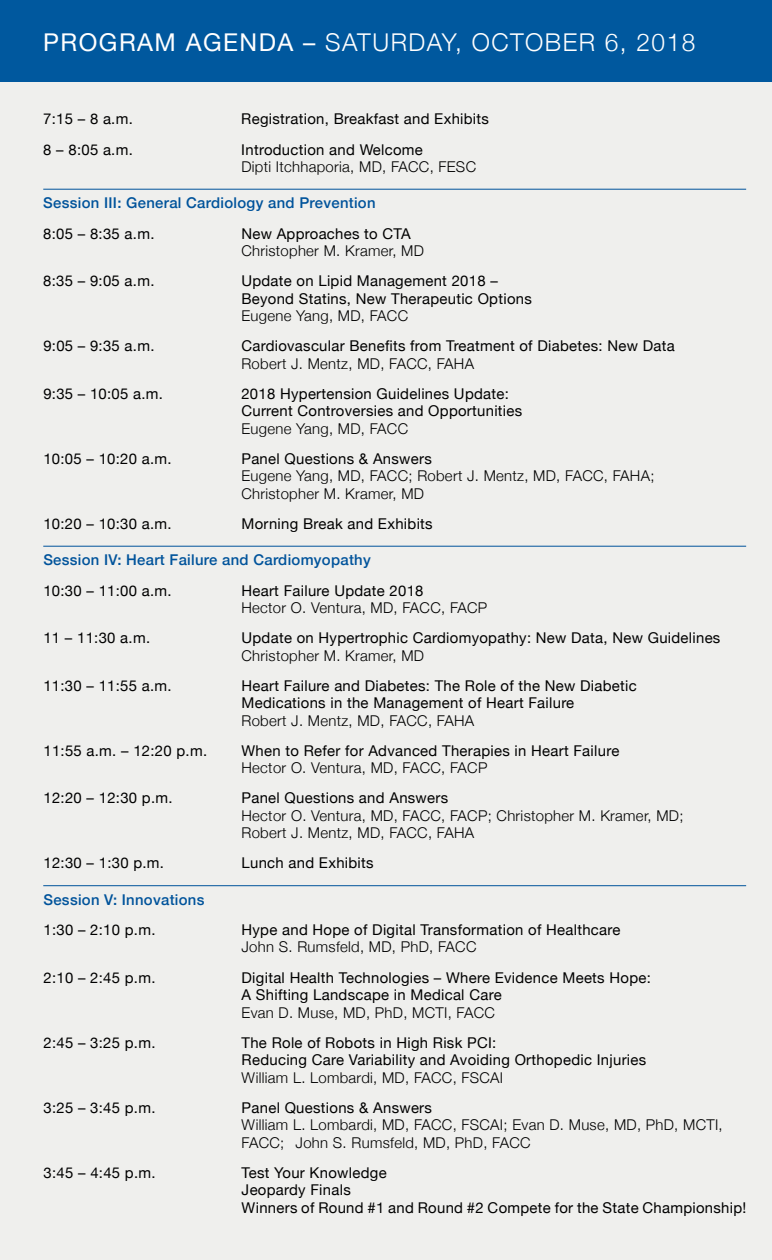
<style>
.page{position:relative;width:772px;height:1260px;background:#efefed}
.page>*{position:absolute;margin:0;border:0;box-sizing:border-box;transform-origin:0 0}
.t1{font:300 24.5px "Helvetica Neue";letter-spacing:.06em;color:#fff}
.t2{font:14.88px/17.5px "Helvetica Neue";letter-spacing:.02em;color:#000}
.t3{font:300 14.88px/17.5px "Helvetica Neue";letter-spacing:.02em;color:#000}
.t4{font:500 14.88px "Helvetica Neue";letter-spacing:.02em;color:#00539b}
.s1{font-weight:400}
</style>
<div class="page">
<div style="left:0;top:0;width:772px;height:82px;background:#00589e"></div>
<hr style="left:43px;top:189px;width:703px;height:1px;background:#00539b">
<hr style="left:43px;top:546px;width:703px;height:1px;background:#00539b">
<hr style="left:43px;top:885px;width:703px;height:1px;background:#00539b">
<h1 class="t1" style="left:43px;top:22px;width:653px"><span class="s1">PROGRAM AGENDA –</span> SATURDAY, OCTOBER 6, 2018</h1>
<p class="t2" style="left:43px;top:111px;width:91px">7:15 – 8 a.m.</p>
<p class="t2" style="left:241px;top:111px;width:249px">Registration, Breakfast and Exhibits</p>
<p class="t2" style="left:43px;top:141px;width:91px">8 – 8:05 a.m.</p>
<p class="t2" style="left:241px;top:141px;width:183px">Introduction and Welcome</p>
<p class="t3" style="left:241px;top:157px;width:236px">Dipti Itchhaporia, MD, FACC, FESC</p>
<p class="t4" style="left:43px;top:191px;width:334px">Session III: General Cardiology and Prevention</p>
<p class="t2" style="left:43px;top:225px;width:113px">8:05 – 8:35 a.m.</p>
<p class="t2" style="left:241px;top:225px;width:171px">New Approaches to CTA</p>
<p class="t3" style="left:241px;top:241px;width:184px">Christopher M. Kramer, MD</p>
<p class="t2" style="left:43px;top:273px;width:113px">8:35 – 9:05 a.m.</p>
<p class="t2" style="left:241px;top:273px;width:292px">Update on Lipid Management 2018 –<br>Beyond Statins, New Therapeutic Options</p>
<p class="t3" style="left:241px;top:306px;width:168px">Eugene Yang, MD, FACC</p>
<p class="t2" style="left:43px;top:338px;width:113px">9:05 – 9:35 a.m.</p>
<p class="t2" style="left:241px;top:338px;width:435px">Cardiovascular Benefits from Treatment of Diabetes: New Data</p>
<p class="t3" style="left:241px;top:354px;width:234px">Robert J. Mentz, MD, FACC, FAHA</p>
<p class="t2" style="left:43px;top:386px;width:121px">9:35 – 10:05 a.m.</p>
<p class="t2" style="left:241px;top:386px;width:282px">2018 Hypertension Guidelines Update:<br>Current Controversies and Opportunities</p>
<p class="t3" style="left:241px;top:419px;width:168px">Eugene Yang, MD, FACC</p>
<p class="t2" style="left:43px;top:451px;width:130px">10:05 – 10:20 a.m.</p>
<p class="t2" style="left:241px;top:451px;width:192px">Panel Questions &amp; Answers</p>
<p class="t3" style="left:241px;top:466px;width:414px">Eugene Yang, MD, FACC; Robert J. Mentz, MD, FACC, FAHA;<br>Christopher M. Kramer, MD</p>
<p class="t2" style="left:43px;top:516px;width:130px">10:20 – 10:30 a.m.</p>
<p class="t2" style="left:241px;top:516px;width:193px">Morning Break and Exhibits</p>
<p class="t4" style="left:43px;top:548px;width:329px">Session IV: Heart Failure and Cardiomyopathy</p>
<p class="t2" style="left:43px;top:582px;width:130px">10:30 – 11:00 a.m.</p>
<p class="t2" style="left:241px;top:582px;width:184px">Heart Failure Update 2018</p>
<p class="t3" style="left:241px;top:598px;width:247px">Hector O. Ventura, MD, FACC, FACP</p>
<p class="t2" style="left:43px;top:630px;width:108px">11 – 11:30 a.m.</p>
<p class="t2" style="left:241px;top:630px;width:480px">Update on Hypertrophic Cardiomyopathy: New Data, New Guidelines</p>
<p class="t3" style="left:241px;top:645px;width:184px">Christopher M. Kramer, MD</p>
<p class="t2" style="left:43px;top:678px;width:130px">11:30 – 11:55 a.m.</p>
<p class="t2" style="left:241px;top:678px;width:397px">Heart Failure and Diabetes: The Role of the New Diabetic<br>Medications in the Management of Heart Failure</p>
<p class="t3" style="left:241px;top:711px;width:234px">Robert J. Mentz, MD, FACC, FAHA</p>
<p class="t2" style="left:43px;top:743px;width:165px">11:55 a.m. – 12:20 p.m.</p>
<p class="t2" style="left:241px;top:743px;width:379px">When to Refer for Advanced Therapies in Heart Failure</p>
<p class="t3" style="left:241px;top:758px;width:247px">Hector O. Ventura, MD, FACC, FACP</p>
<p class="t2" style="left:43px;top:790px;width:131px">12:20 – 12:30 p.m.</p>
<p class="t2" style="left:241px;top:790px;width:208px">Panel Questions and Answers</p>
<p class="t3" style="left:241px;top:806px;width:443px">Hector O. Ventura, MD, FACC, FACP; Christopher M. Kramer, MD;<br>Robert J. Mentz, MD, FACC, FAHA</p>
<p class="t2" style="left:43px;top:855px;width:122px">12:30 – 1:30 p.m.</p>
<p class="t2" style="left:241px;top:855px;width:134px">Lunch and Exhibits</p>
<p class="t4" style="left:43px;top:888px;width:162px">Session V: Innovations</p>
<p class="t2" style="left:43px;top:922px;width:113px">1:30 – 2:10 p.m.</p>
<p class="t2" style="left:241px;top:922px;width:380px">Hype and Hope of Digital Transformation of Healthcare</p>
<p class="t3" style="left:241px;top:937px;width:236px">John S. Rumsfeld, MD, PhD, FACC</p>
<p class="t2" style="left:43px;top:969px;width:113px">2:10 – 2:45 p.m.</p>
<p class="t2" style="left:241px;top:969px;width:411px">Digital Health Technologies – Where Evidence Meets Hope:<br>A Shifting Landscape in Medical Care</p>
<p class="t3" style="left:241px;top:1002px;width:255px">Evan D. Muse, MD, PhD, MCTI, FACC</p>
<p class="t2" style="left:43px;top:1035px;width:113px">2:45 – 3:25 p.m.</p>
<p class="t2" style="left:241px;top:1035px;width:406px">The Role of Robots in High Risk PCI:<br>Reducing Care Variability and Avoiding Orthopedic Injuries</p>
<p class="t3" style="left:242px;top:1068px;width:263px">William L. Lombardi, MD, FACC, FSCAI</p>
<p class="t2" style="left:44px;top:1100px;width:113px">3:25 – 3:45 p.m.</p>
<p class="t2" style="left:242px;top:1100px;width:192px">Panel Questions &amp; Answers</p>
<p class="t3" style="left:242px;top:1115px;width:483px">William L. Lombardi, MD, FACC, FSCAI; Evan D. Muse, MD, PhD, MCTI,<br>FACC; John S. Rumsfeld, MD, PhD, FACC</p>
<p class="t2" style="left:44px;top:1165px;width:113px">3:45 – 4:45 p.m.</p>
<p class="t2" style="left:242px;top:1165px;width:506px">Test Your Knowledge<br>Jeopardy Finals<br>Winners of Round #1 and Round #2 Compete for the State Championship!</p>
</div>
